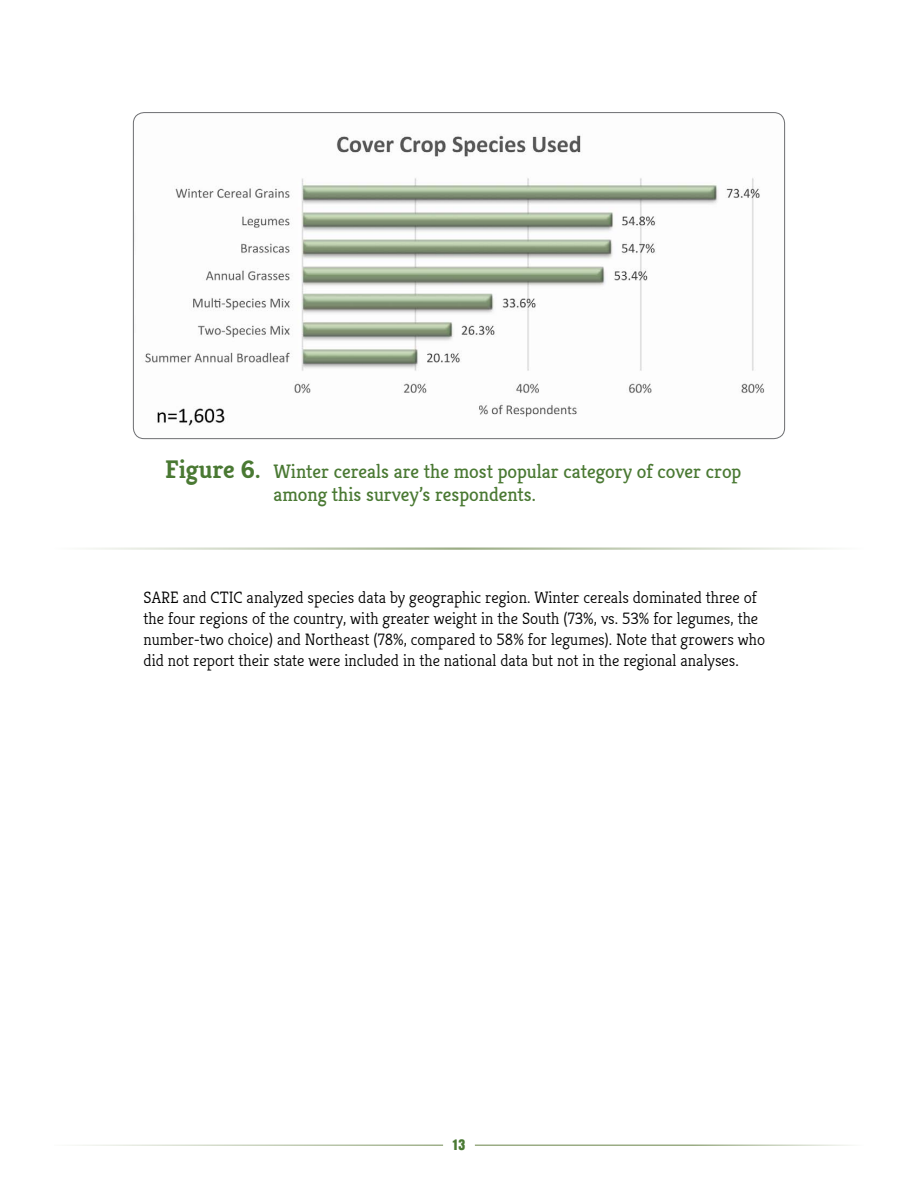
<style>
.page{position:relative;width:918px;height:1188px;background:#fff}
.page>*{position:absolute;margin:0;border:0;box-sizing:border-box;transform-origin:0 0}
.t1{font:19.5px/22.5px "Kreon";color:#4a7933}
.t2{font:300 16.5px/21px "Kreon";color:#000}
.t3{font:13.5px "Anton";color:#4a7933}
.s1{font-weight:700;font-size:25.5px}
</style>
<div class="page">
<hr style="left:54px;top:1144px;width:389px;height:2px;background:#9aac84">
<hr style="left:475px;top:1144px;width:389px;height:2px;background:#9aac84">
<hr style="left:54px;top:548px;width:810px;height:2px;background:#9aac84">
<img style="left:133px;top:114px;width:652px;height:325px">
<p class="t1" style="left:273px;top:461px;width:470px;text-indent:-108px"><span class="s1">Figure 6.</span> Winter cereals are the most popular category of cover crop among this survey’s respondents.</p>
<p class="t2" style="left:144px;top:588px;width:623px">SARE and CTIC analyzed species data by geographic region. Winter cereals dominated three of the four regions of the country, with greater weight in the South (73%, vs. 53% for legumes, the number-two choice) and Northeast (78%, compared to 58% for legumes). Note that growers who did not report their state were included in the national data but not in the regional analyses.</p>
<p class="t3" style="left:453px;top:1134px;width:14px">13</p>
</div>
